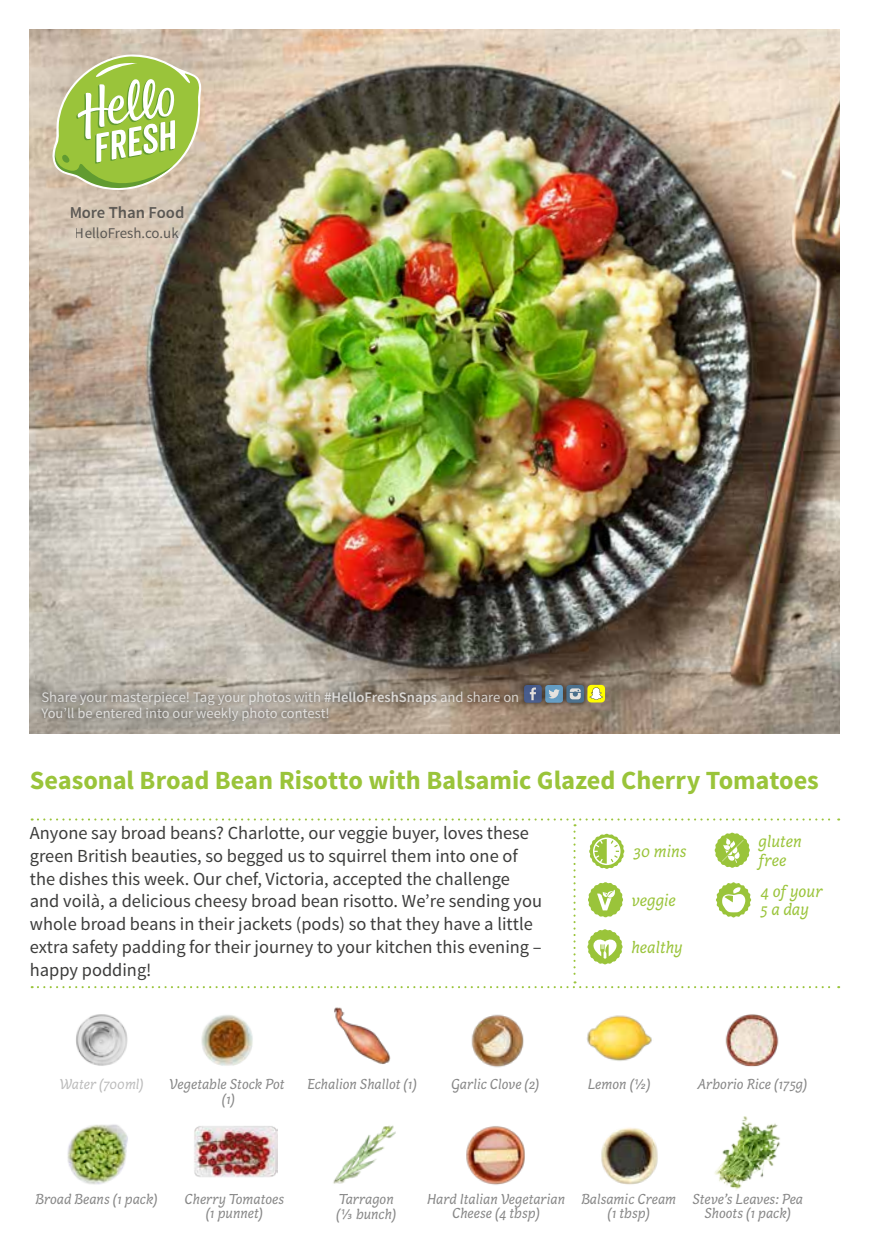
<style>
.page{position:relative;width:869px;height:1241px;background:#fff}
.page>*{position:absolute;margin:0;border:0;box-sizing:border-box;transform-origin:0 0}
.t1{font:700 26.25px "Source Sans Pro";letter-spacing:-.005em;color:#9ac43a}
.t2{font:18.38px/22.8px "Source Sans Pro";color:#3c3c3b}
.t3{font:italic 17.5px/18.4px "Capucine Basic";color:#9ac43a}
.t4{font:600 16.62px "Source Sans Pro";color:#3c3c3b}
.t5{font:italic 14.88px/14.5px "Capucine Basic";color:#878787;text-align:center}
.t6{font:14.88px "Source Sans Pro";color:#3c3c3b}
.t7{font:italic 14.88px "Capucine Basic";color:#bcbcbc}
.t8{font:14.53px/16.4px "Source Sans Pro";color:#ededed}
.s1{font-weight:600}
</style>
<div class="page">
<img style="left:30px;top:30px;width:808px;height:703px">
<div style="left:37px;top:679px;width:552px;height:47px;background:#000;opacity:.75"></div>
<svg style="left:524px;top:685px;width:17px;height:17px"></svg>
<svg style="left:529px;top:687px;width:6px;height:13px"></svg>
<svg style="left:566px;top:685px;width:18px;height:17px"></svg>
<svg style="left:569px;top:688px;width:11px;height:11px"></svg>
<div style="left:545px;top:685px;width:17px;height:17px;background:#649cc3;border-radius:3px"></div>
<svg style="left:549px;top:689px;width:10px;height:9px"></svg>
<svg style="left:587px;top:684px;width:17px;height:18px"></svg>
<img style="left:471px;top:1014px;width:53px;height:54px">
<img style="left:587px;top:1015px;width:65px;height:46px">
<img style="left:725px;top:1014px;width:54px;height:53px">
<img style="left:201px;top:1015px;width:52px;height:51px">
<img style="left:67px;top:1124px;width:61px;height:61px">
<img style="left:76px;top:1014px;width:52px;height:52px">
<img style="left:194px;top:1126px;width:84px;height:52px">
<img style="left:333px;top:1125px;width:63px;height:59px">
<img style="left:601px;top:1127px;width:57px;height:58px">
<img style="left:714px;top:1116px;width:66px;height:74px">
<img style="left:466px;top:1126px;width:59px;height:59px">
<img style="left:334px;top:1007px;width:57px;height:57px">
<svg style="left:48px;top:54px;width:153px;height:147px;background:#b8ca7e"></svg>
<svg style="left:32px;top:818px;width:806px;height:170px"></svg>
<p class="t4" style="left:69px;top:201px;width:116px">More Than Food</p>
<p class="t6" style="left:75px;top:224px;width:105px">HelloFresh.co.uk</p>
<p class="t8" style="left:41px;top:688px;width:479px">Share your masterpiece! Tag your photos with <span class="s1">#HelloFreshSnaps</span> and share on<br>You’ll be entered into our weekly photo contest!</p>
<h1 class="t1" style="left:30px;top:763px;width:790px">Seasonal Broad Bean Risotto with Balsamic Glazed Cherry Tomatoes</h1>
<p class="t2" style="left:30px;top:821px;width:513px">Anyone say broad beans? Charlotte, our veggie buyer, loves these green British beauties, so begged us to squirrel them into one of the dishes this week. Our chef, Victoria, accepted the challenge and voilà, a delicious cheesy broad bean risotto. We’re sending you whole broad beans in their jackets (pods) so that they have a little extra safety padding for their journey to your kitchen this evening – happy podding!</p>
<p class="t3" style="left:633px;top:843px;width:55px">30 mins</p>
<p class="t3" style="left:631px;top:892px;width:46px">veggie</p>
<p class="t3" style="left:631px;top:939px;width:53px">healthy</p>
<p class="t3" style="left:758px;top:833px;width:45px">gluten free</p>
<p class="t3" style="left:760px;top:882px;width:64px">4 of your<br>5 a day</p>
<p class="t7" style="left:59px;top:1073px;width:86px">Water (700ml)</p>
<p class="t5" style="left:169px;top:1077px;width:117px">Vegetable Stock Pot</p>
<p class="t5" style="left:307px;top:1077px;width:111px">Echalion Shallot (1)</p>
<p class="t5" style="left:451px;top:1077px;width:90px">Garlic Clove (2)</p>
<p class="t5" style="left:587px;top:1077px;width:64px">Lemon (1/2)</p>
<p class="t5" style="left:697px;top:1077px;width:111px">Arborio Rice (175g)</p>
<p class="t5" style="left:222px;top:1091px;width:15px">(1)</p>
<p class="t5" style="left:36px;top:1192px;width:124px">Broad Beans (1 pack)</p>
<p class="t5" style="left:184px;top:1192px;width:101px">Cherry Tomatoes (1 punnet)</p>
<p class="t5" style="left:336px;top:1192px;width:62px;text-align:left">Tarragon (1/3 bunch)</p>
<p class="t5" style="left:581px;top:1192px;width:96px">Balsamic Cream (1 tbsp)</p>
<p class="t5" style="left:692px;top:1192px;width:112px">Steve’s Leaves: Pea<br>Shoots (1 pack)</p>
<p class="t5" style="left:427px;top:1192px;width:139px">Hard Italian Vegetarian<br>Cheese (4 tbsp)</p>
</div>
